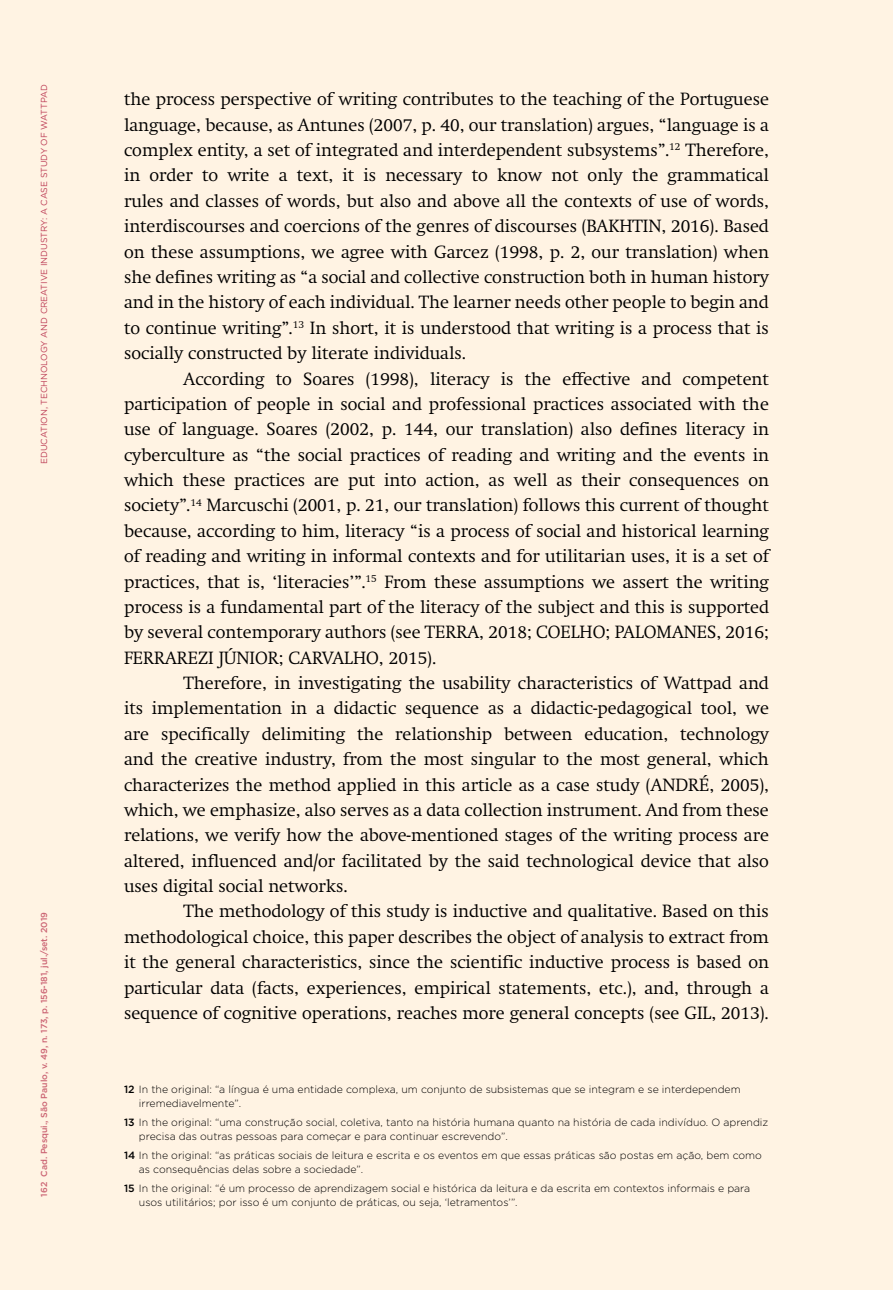
<style>
.page{position:relative;width:893px;height:1290px;background:#fff3e3}
.page>*{position:absolute;margin:0;border:0;box-sizing:border-box;transform-origin:0 0}
.t1{font:300 17.5px/25.4px "Swift";color:#000;text-align:justify}
.t2{font:300 10.5px/14px "Gotham HTF";color:#000}
.t3{font:8.75px "Gotham HTF";color:#be4463}
.t4{font:500 8.75px "Gotham HTF";color:#cb6982}
.s1{font-weight:500}
</style>
<div class="page">
<p class="t3" style="left:39px;top:464px;width:381px;rotate:-90deg">EDUCATION, TECHNOLOGY AND CREATIVE INDUSTRY: A CASE STUDY OF WATTPAD</p>
<p class="t4" style="left:39px;top:1196px;width:286px;rotate:-90deg">162 Cad. Pesqui., São Paulo, v. 49, n. 173, p. 156-181, jul./set. 2019</p>
<p class="t1" style="left:124px;top:87px;width:646px">the process perspective of writing contributes to the teaching of the Portuguese language, because, as Antunes (2007, p. 40, our translation) argues, “language is a complex entity, a set of integrated and interdependent subsystems”.<sup>12</sup> Therefore, in order to write a text, it is necessary to know not only the grammatical rules and classes of words, but also and above all the contexts of use of words, interdiscourses and coercions of the genres of discourses (BAKHTIN, 2016). Based on these assumptions, we agree with Garcez (1998, p. 2, our translation) when she defines writing as “a social and collective construction both in human history and in the history of each individual. The learner needs other people to begin and to continue writing”.<sup>13</sup> In short, it is understood that writing is a process that is socially constructed by literate individuals.</p>
<p class="t1" style="left:124px;top:366px;width:646px;text-indent:60px">According to Soares (1998), literacy is the effective and competent participation of people in social and professional practices associated with the use of language. Soares (2002, p. 144, our translation) also defines literacy in cyberculture as “the social practices of reading and writing and the events in which these practices are put into action, as well as their consequences on society”.<sup>14</sup> Marcuschi (2001, p. 21, our translation) follows this current of thought because, according to him, literacy “is a process of social and historical learning of reading and writing in informal contexts and for utilitarian uses, it is a set of practices, that is, ‘literacies’”.<sup>15</sup> From these assumptions we assert the writing process is a fundamental part of the literacy of the subject and this is supported by several contemporary authors (see TERRA, 2018; COELHO; PALOMANES, 2016; FERRAREZI JÚNIOR; CARVALHO, 2015).</p>
<p class="t1" style="left:124px;top:670px;width:646px;text-indent:60px">Therefore, in investigating the usability characteristics of Wattpad and its implementation in a didactic sequence as a didactic-pedagogical tool, we are specifically delimiting the relationship between education, technology and the creative industry, from the most singular to the most general, which characterizes the method applied in this article as a case study (ANDRÉ, 2005), which, we emphasize, also serves as a data collection instrument. And from these relations, we verify how the above-mentioned stages of the writing process are altered, influenced and/or facilitated by the said technological device that also uses digital social networks.</p>
<p class="t1" style="left:124px;top:899px;width:646px;text-indent:60px">The methodology of this study is inductive and qualitative. Based on this methodological choice, this paper describes the object of analysis to extract from it the general characteristics, since the scientific inductive process is based on particular data (facts, experiences, empirical statements, etc.), and, through a sequence of cognitive operations, reaches more general concepts (see GIL, 2013).</p>
<p class="t2" style="left:139px;top:1082px;width:603px;text-indent:-15px"><span class="s1">12</span> In the original: “a língua é uma entidade complexa, um conjunto de subsistemas que se integram e se interdependem irremediavelmente”.</p>
<p class="t2" style="left:139px;top:1115px;width:631px;text-indent:-15px"><span class="s1">13</span> In the original: “uma construção social, coletiva, tanto na história humana quanto na história de cada indivíduo. O aprendiz precisa das outras pessoas para começar e para continuar escrevendo”.</p>
<p class="t2" style="left:139px;top:1148px;width:625px;text-indent:-15px"><span class="s1">14</span> In the original: “as práticas sociais de leitura e escrita e os eventos em que essas práticas são postas em ação, bem como as consequências delas sobre a sociedade”.</p>
<p class="t2" style="left:139px;top:1181px;width:613px;text-indent:-15px"><span class="s1">15</span> In the original: “é um processo de aprendizagem social e histórica da leitura e da escrita em contextos informais e para usos utilitários; por isso é um conjunto de práticas, ou seja, ‘letramentos’”.</p>
</div>
